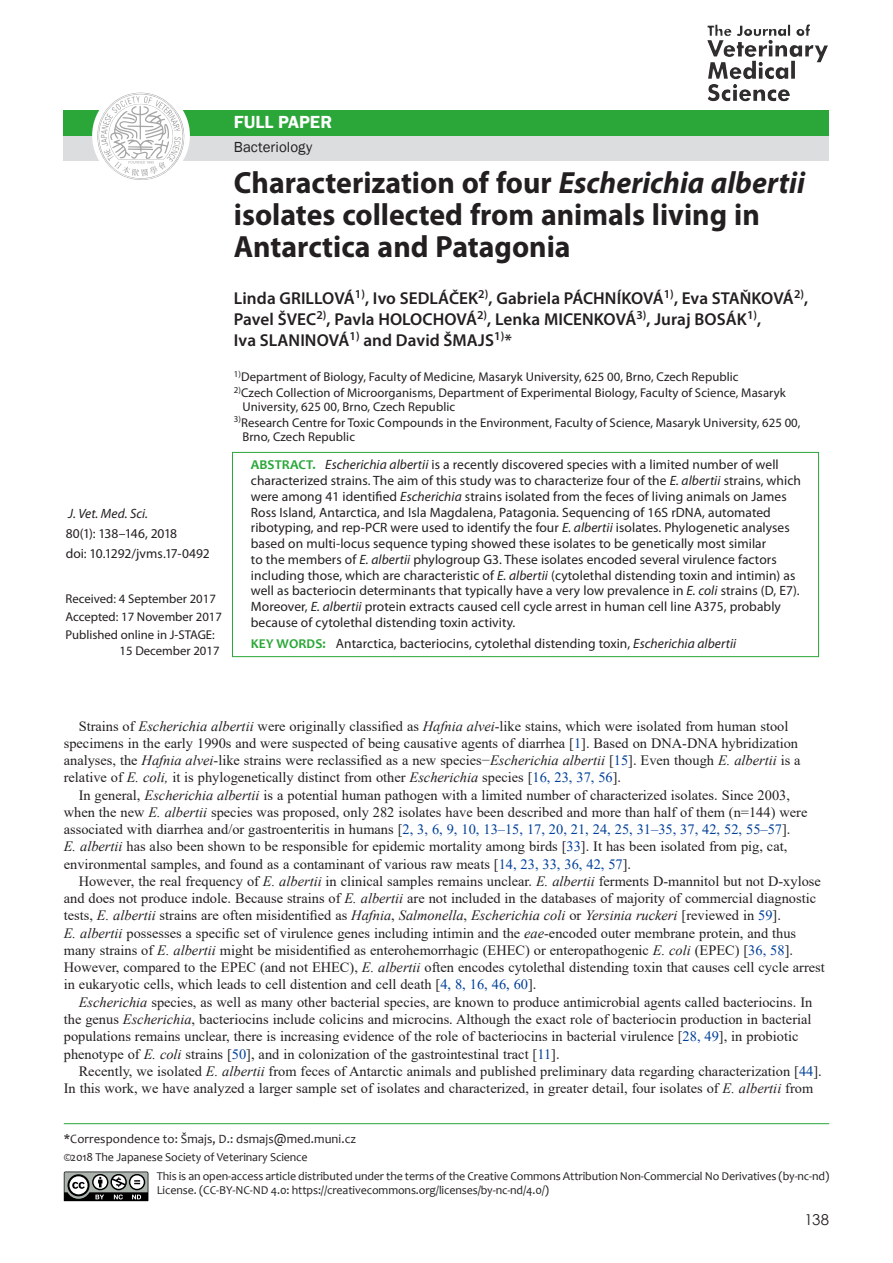
<style>
.page{position:relative;width:893px;height:1263px;background:#fff}
.page>*{position:absolute;margin:0;border:0;box-sizing:border-box;transform-origin:0 0}
.t1{font:700 30.75px/32.2px "Myriad Pro";color:#231f20}
.t2{font:600 18px "Franklin Gothic";color:#fff}
.t3{font:600 17.25px/21px "Myriad Pro";letter-spacing:.005em;color:#231f20}
.t4{font:15px "Franklin Gothic";color:#231f20}
.t5{font:15px "Century Gothic";color:#231f20}
.t6{font:14.25px/17.2px "Times New Roman";color:#231f20}
.t7{font:13.5px/15.8px "Myriad Pro";letter-spacing:.005em;color:#231f20}
.t8{font:italic 13.5px "Myriad Pro";color:#231f20}
.t9{font:12.75px/17.9px "Myriad Pro";letter-spacing:.005em;color:#231f20}
.t10{font:12.75px "Candara";letter-spacing:.005em;color:#231f20}
.t11{font:12px/20px "Candara";letter-spacing:-.01em;color:#231f20}
.s1{font-style:italic}
.s2{font-family:"Candara";font-weight:700;color:#2aa738}
.s3{color:#003f98}
</style>
<div class="page">
<hr style="left:64px;top:1123px;width:765px;height:1px;background:#2aa738">
<div style="left:64px;top:136px;width:765px;height:25px;background:#dcdddf"></div>
<div style="left:64px;top:111px;width:765px;height:25px;background:#2aa738"></div>
<div style="left:92px;top:87px;width:98px;height:97px;background:#fff;border-radius:50%"></div>
<svg style="left:94px;top:92px;width:93px;height:88px"></svg>
<img style="left:707px;top:24px;width:106px;height:33px">
<div style="left:232px;top:452px;width:587px;height:205px;border:1px solid #2aa738"></div>
<svg style="left:64px;top:1171px;width:84px;height:30px"></svg>
<p class="t8" style="left:68px;top:505px;width:81px">J. Vet. Med. Sci.</p>
<p class="t7" style="left:66px;top:523px;width:145px;line-height:20px">80(1): 138–146, 2018<br>doi: 10.1292/jvms.17-0492</p>
<p class="t9" style="left:66px;top:590px;width:158px">Received: 4 September 2017<br>Accepted: 17 November 2017<br>Published online in J-STAGE:</p>
<p class="t9" style="left:120px;top:641px;width:102px">15 December 2017</p>
<p class="t2" style="left:234px;top:111px;width:100px">FULL PAPER</p>
<p class="t4" style="left:234px;top:138px;width:80px">Bacteriology</p>
<h1 class="t1" style="left:234px;top:165px;width:573px">Characterization of four <span class="s1">Escherichia albertii </span>isolates collected from animals living in<br>Antarctica and Patagonia</h1>
<p class="t3" style="left:234px;top:287px;width:576px">Linda GRILLOVÁ<sup>1)</sup>, Ivo SEDLÁČEK<sup>2)</sup>, Gabriela PÁCHNÍKOVÁ<sup>1)</sup>, Eva STAŇKOVÁ<sup>2)</sup>,<br>Pavel ŠVEC<sup>2)</sup>, Pavla HOLOCHOVÁ<sup>2)</sup>, Lenka MICENKOVÁ<sup>3)</sup>, Juraj BOSÁK<sup>1)</sup>,<br>Iva SLANINOVÁ<sup>1)</sup> and David ŠMAJS<sup>1)</sup>*</p>
<p class="t9" style="left:234px;top:369px;width:553px;line-height:15.6px"><sup>1)</sup>Department of Biology, Faculty of Medicine, Masaryk University, 625 00, Brno, Czech Republic<br><sup>2)</sup>Czech Collection of Microorganisms, Department of Experimental Biology, Faculty of Science, Masaryk</p>
<p class="t9" style="left:234px;top:399px;width:568px;line-height:15.5px;text-indent:9px">University, 625 00, Brno, Czech Republic<br><sup>3)</sup>Research Centre for Toxic Compounds in the Environment, Faculty of Science, Masaryk University, 625 00,</p>
<p class="t9" style="left:242px;top:427px;width:114px">Brno, Czech Republic</p>
<p class="t7" style="left:251px;top:457px;width:552px"><span class="s2">ABSTRACT.</span> <span class="s1">Escherichia albertii</span> is a recently discovered species with a limited number of well characterized strains. The aim of this study was to characterize four of the <span class="s1">E. albertii</span> strains, which were among 41 identified <span class="s1">Escherichia</span> strains isolated from the feces of living animals on James Ross Island, Antarctica, and Isla Magdalena, Patagonia. Sequencing of 16S rDNA, automated ribotyping, and rep-PCR were used to identify the four <span class="s1">E. albertii</span> isolates. Phylogenetic analyses based on multi-locus sequence typing showed these isolates to be genetically most similar<br>to the members of <span class="s1">E. albertii</span> phylogroup G3. These isolates encoded several virulence factors including those, which are characteristic of <span class="s1">E. albertii</span> (cytolethal distending toxin and intimin) as well as bacteriocin determinants that typically have a very low prevalence in <span class="s1">E. coli</span> strains (D, E7).<br>Moreover, <span class="s1">E. albertii</span> protein extracts caused cell cycle arrest in human cell line A375, probably because of cytolethal distending toxin activity.</p>
<p class="t7" style="left:251px;top:635px;width:487px"><span class="s2">KEY WORDS:</span> Antarctica, bacteriocins, cytolethal distending toxin, <span class="s1">Escherichia albertii</span></p>
<p class="t6" style="left:64px;top:717px;width:738px;text-indent:15px">Strains of <span class="s1">Escherichia albertii</span> were originally classified as <span class="s1">Hafnia alvei</span>-like stains, which were isolated from human stool specimens in the early 1990s and were suspected of being causative agents of diarrhea [<span class="s3">1</span>]. Based on DNA-DNA hybridization analyses, the <span class="s1">Hafnia alvei</span>-like strains were reclassified as a new species−<span class="s1">Escherichia albertii</span> [<span class="s3">15</span>]. Even though <span class="s1">E. albertii</span> is a relative of <span class="s1">E. coli,</span> it is phylogenetically distinct from other <span class="s1">Escherichia</span> species [<span class="s3">16, 23, 37, 56</span>].</p>
<p class="t6" style="left:64px;top:786px;width:745px;text-indent:15px">In general, <span class="s1">Escherichia albertii</span> is a potential human pathogen with a limited number of characterized isolates. Since 2003, when the new <span class="s1">E. albertii</span> species was proposed, only 282 isolates have been described and more than half of them (n=144) were associated with diarrhea and/or gastroenteritis in humans [<span class="s3">2, 3, 6, 9, 10, 13–15, 17, 20, 21, 24, 25, 31–35, 37, 42, 52, 55–57</span>].<br><span class="s1">E. albertii</span> has also been shown to be responsible for epidemic mortality among birds [<span class="s3">33</span>]. It has been isolated from pig, cat, environmental samples, and found as a contaminant of various raw meats [<span class="s3">14, 23, 33, 36, 42, 57</span>].</p>
<p class="t6" style="left:64px;top:872px;width:762px;text-indent:15px">However, the real frequency of <span class="s1">E. albertii</span> in clinical samples remains unclear. <span class="s1">E. albertii</span> ferments D-mannitol but not D-xylose and does not produce indole. Because strains of <span class="s1">E. albertii</span> are not included in the databases of majority of commercial diagnostic tests, <span class="s1">E. albertii</span> strains are often misidentified as <span class="s1">Hafnia</span>, <span class="s1">Salmonella</span>, <span class="s1">Escherichia coli</span> or <span class="s1">Yersinia ruckeri</span> [reviewed in <span class="s3">59</span>].<br><span class="s1">E. albertii</span> possesses a specific set of virulence genes including intimin and the <span class="s1">eae</span>-encoded outer membrane protein, and thus many strains of <span class="s1">E. albertii</span> might be misidentified as enterohemorrhagic (EHEC) or enteropathogenic <span class="s1">E. coli</span> (EPEC) [<span class="s3">36, 58</span>].<br>However, compared to the EPEC (and not EHEC), <span class="s1">E. albertii</span> often encodes cytolethal distending toxin that causes cell cycle arrest in eukaryotic cells, which leads to cell distention and cell death [<span class="s3">4, 8, 16, 46, 60</span>].</p>
<p class="t6" style="left:64px;top:993px;width:750px;text-indent:15px"><span class="s1">Escherichia</span> species, as well as many other bacterial species, are known to produce antimicrobial agents called bacteriocins. In the genus <span class="s1">Escherichia</span>, bacteriocins include colicins and microcins. Although the exact role of bacteriocin production in bacterial populations remains unclear, there is increasing evidence of the role of bacteriocins in bacterial virulence [<span class="s3">28, 49</span>], in probiotic phenotype of <span class="s1">E. coli</span> strains [<span class="s3">50</span>], and in colonization of the gastrointestinal tract [<span class="s3">11</span>].</p>
<p class="t6" style="left:64px;top:1062px;width:759px;text-indent:15px">Recently, we isolated <span class="s1">E. albertii</span> from feces of Antarctic animals and published preliminary data regarding characterization [<span class="s3">44</span>].<br>In this work, we have analyzed a larger sample set of isolates and characterized, in greater detail, four isolates of <span class="s1">E. albertii</span> from</p>
<p class="t10" style="left:64px;top:1130px;width:294px">*Correspondence to: Šmajs, D.: dsmajs@med.muni.cz</p>
<p class="t11" style="left:157px;top:1146px;width:674px;text-indent:-93px">©2018 The Japanese Society of Veterinary Science<br>This is an open-access article distributed under the terms of the Creative Commons Attribution Non-Commercial No Derivatives (by-nc-nd)</p>
<p class="t11" style="left:157px;top:1180px;width:394px">License. (CC-BY-NC-ND 4.0: https://creativecommons.org/licenses/by-nc-nd/4.0/)</p>
<p class="t5" style="left:804px;top:1209px;width:26px">138</p>
</div>
